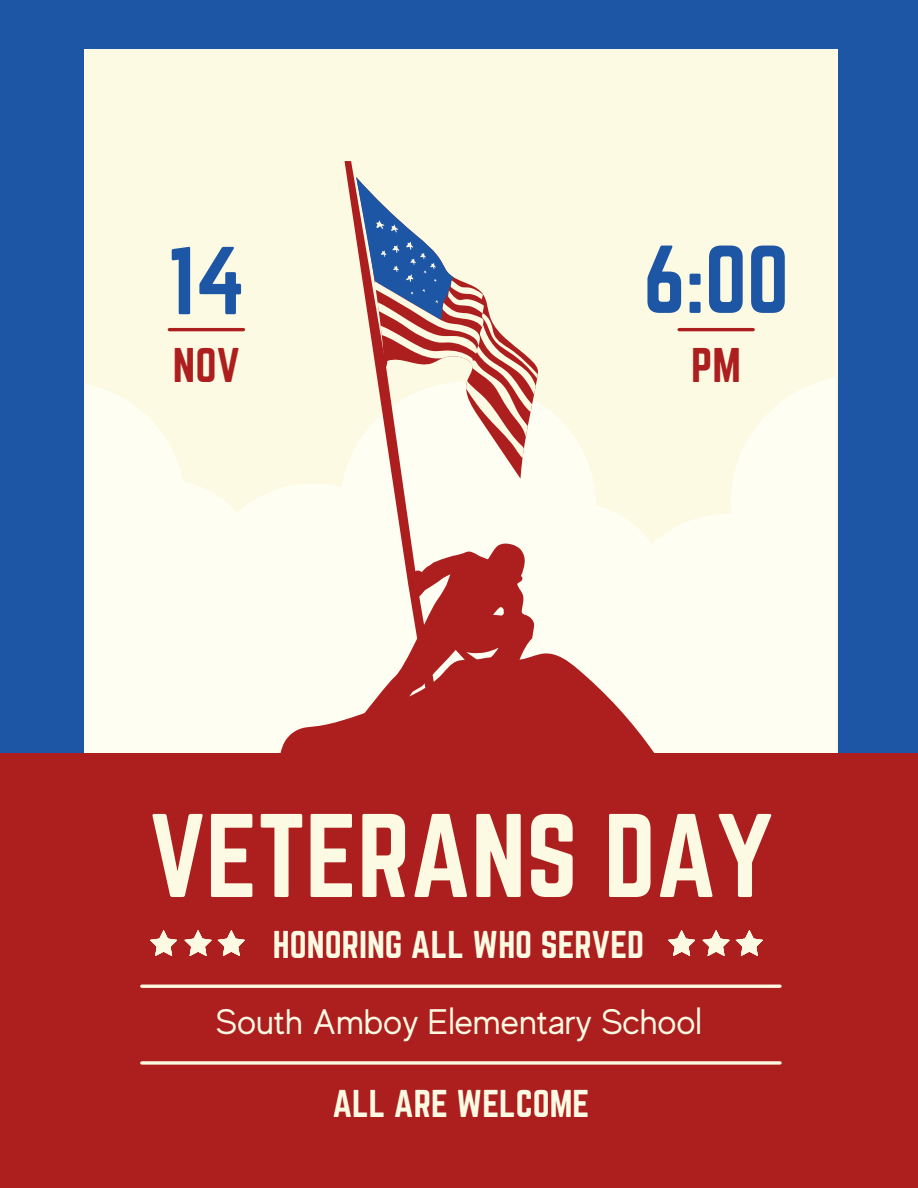
<style>
.page{position:relative;width:918px;height:1188px;background:#1d56a4}
.page>*{position:absolute;margin:0;border:0;box-sizing:border-box;transform-origin:0 0}
.t1{font:103.95px "Norwester";color:#fcfae3}
.t2{font:84.15px "Norwester";color:#1d56a4}
.t3{font:42.6px "Norwester";color:#ad1e1e}
.t4{font:35.4px "MADE Evolve Sans";color:#fcfae3}
.t5{font:33.9px "Norwester";color:#fcfae3}
</style>
<div class="page">
<div style="left:85px;top:49px;width:753px;height:1077px;background:#fcfae3"></div>
<svg style="left:86px;top:378px;width:750px;height:375px;fill:#fffef2"></svg>
<div style="left:0;top:753px;width:918px;height:435px;background:#ad1e1e"></div>
<svg style="left:273px;top:653px;width:400px;height:100px;fill:#ad1e1e"></svg>
<svg style="left:435px;top:458px;width:103px;height:21px;fill:#fffef2"></svg>
<svg style="left:345px;top:161px;width:90px;height:528px;fill:#fffef2"></svg>
<svg style="left:364px;top:543px;width:170px;height:184px"></svg>
<svg style="left:356px;top:177px;width:182px;height:281px"></svg>
<svg style="left:184px;top:930px;width:27px;height:26px"></svg>
<svg style="left:702px;top:930px;width:27px;height:26px"></svg>
<svg style="left:218px;top:930px;width:27px;height:26px"></svg>
<svg style="left:736px;top:930px;width:27px;height:26px"></svg>
<svg style="left:150px;top:930px;width:27px;height:26px"></svg>
<svg style="left:668px;top:930px;width:27px;height:26px"></svg>
<hr style="left:142px;top:985px;width:638px;height:3px;background:#fcfae3">
<hr style="left:169px;top:328px;width:74px;height:3px;background:#ad1e1e">
<hr style="left:679px;top:328px;width:74px;height:3px;background:#ad1e1e">
<svg style="left:142px;top:1061px;width:638px;height:4px;background:#efd7c4"></svg>
<h3 class="t2" style="left:168px;top:230px;width:79px">14</h3>
<h3 class="t2" style="left:643px;top:229px;width:147px">6:00</h3>
<p class="t3" style="left:173px;top:339px;width:68px">NOV</p>
<h1 class="t3" style="left:691px;top:339px;width:51px">PM</h1>
<p class="t1" style="left:149px;top:793px;width:625px">VETERANS DAY</p>
<h2 class="t5" style="left:273px;top:924px;width:373px">HONORING ALL WHO SERVED</h2>
<p class="t4" style="left:216px;top:1002px;width:488px">South Amboy Elementary School</p>
<p class="t5" style="left:332px;top:1083px;width:259px">ALL ARE WELCOME</p>
</div>
